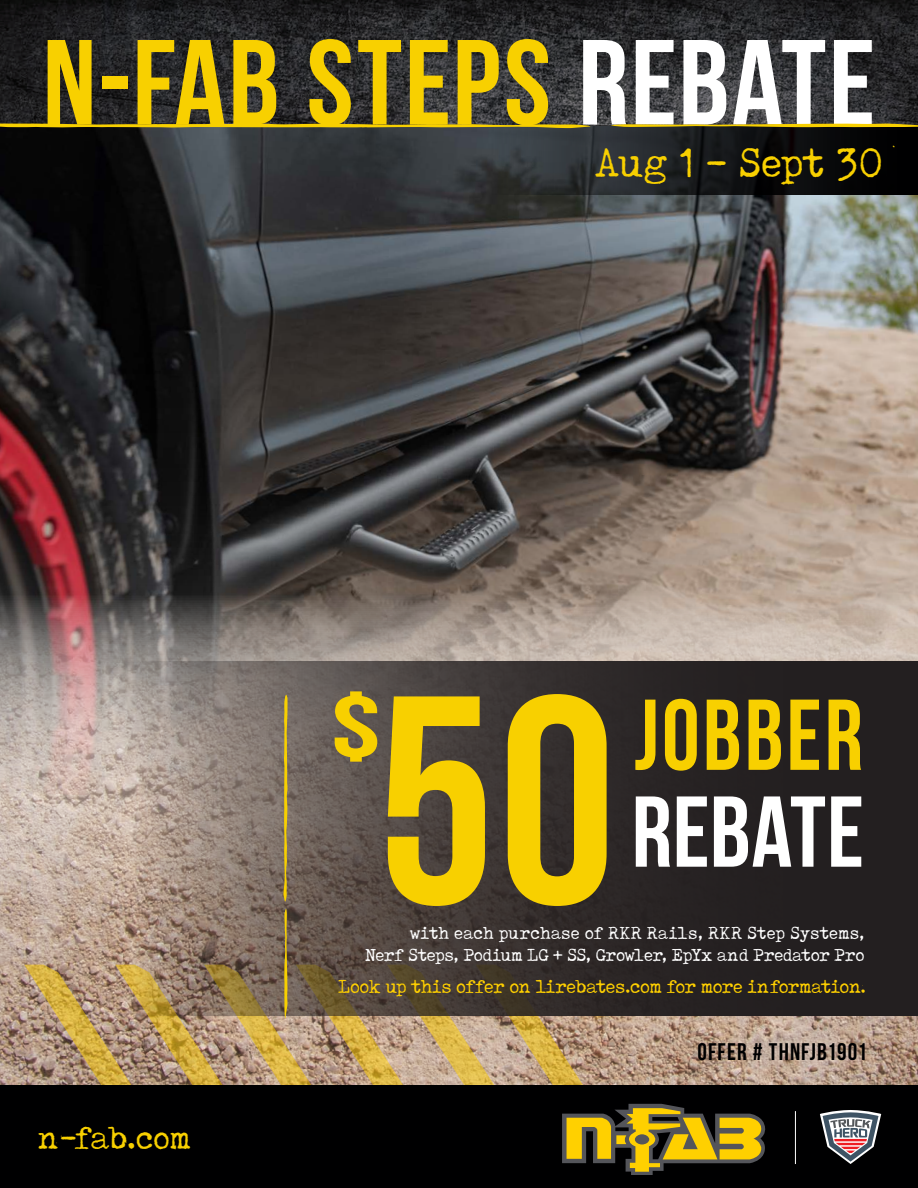
<style>
.page{position:relative;width:918px;height:1188px;background:#fff}
.page>*{position:absolute;margin:0;border:0;box-sizing:border-box;transform-origin:0 0}
.t1{font:700 295.95px "Bebas Neue";color:#f8d000}
.t2{font:700 120.75px "Bebas Neue";letter-spacing:.02em;color:#f8d000;scale:1.04 1}
.t3{font:700 100.35px "Bebas Neue";letter-spacing:.035em;color:#f8d000;scale:.95 1}
.t4{font:700 100.35px "Bebas Neue";letter-spacing:.005em;color:#fff}
.t5{font:700 88.95px "Bebas Neue";color:#f8d000;scale:1.46 1}
.t6{font:45.75px "Tox Typewriter";letter-spacing:-.015em;color:#f8d000}
.t7{font:36px "Tox Typewriter";letter-spacing:-.015em;color:#f8d000}
.t8{font:700 24px "Bebas Neue";letter-spacing:.045em;color:#000001}
.t9{font:21px "Tox Typewriter";letter-spacing:-.02em;color:#ffd000}
.t10{font:19.5px/22.5px "Tox Typewriter";letter-spacing:-.005em;color:#fff;text-align:right}
.s1{color:#fff}
</style>
<div class="page">
<img style="left:0;top:128px;width:918px;height:467px">
<img style="left:0;top:595px;width:918px;height:490px">
<img style="left:0;top:0;width:918px;height:124px">
<svg style="left:491px;top:128px;width:427px;height:66px;background:#1b1d20"></svg>
<svg style="left:0;top:124px;width:918px;height:4px;background:#b39910"></svg>
<div style="left:0;top:1085px;width:918px;height:103px;background:#000001"></div>
<svg style="left:135px;top:661px;width:783px;height:355px;background:#2f2b2b"></svg>
<svg style="left:24px;top:695px;width:742px;height:479px"></svg>
<div style="left:635px;top:1134px;width:14px;height:11px;background:#54555a;border-radius:50%"></div>
<hr style="left:795px;top:1111px;width:1px;height:53px;background:#fff">
<svg style="left:820px;top:1110px;width:61px;height:54px"></svg>
<p class="t2" style="left:43px;top:17px;width:802px">N-FAB STEPS <span class="s1">REBATE</span></p>
<p class="t6" style="left:595px;top:139px;width:290px">Aug 1 - Sept 30</p>
<p class="t5" style="left:330px;top:678px;width:37px">$</p>
<p class="t1" style="left:378px;top:639px;width:240px">50</p>
<p class="t3" style="left:634px;top:680px;width:242px">JOBBER</p>
<p class="t4" style="left:632px;top:777px;width:234px">REBATE</p>
<p class="t10" style="left:365px;top:921px;width:501px">with each purchase of RKR Rails, RKR Step Systems,<br>Nerf Steps, Podium LG + SS, Growler, EpYx and Predator Pro</p>
<p class="t9" style="left:338px;top:975px;width:530px">Look up this offer on lirebates.com for more information.</p>
<p class="t7" style="left:37px;top:1118px;width:155px">n-fab.com</p>
<p class="t8" style="left:698px;top:1039px;width:171px">OFFER # THNFJB1901</p>
</div>
